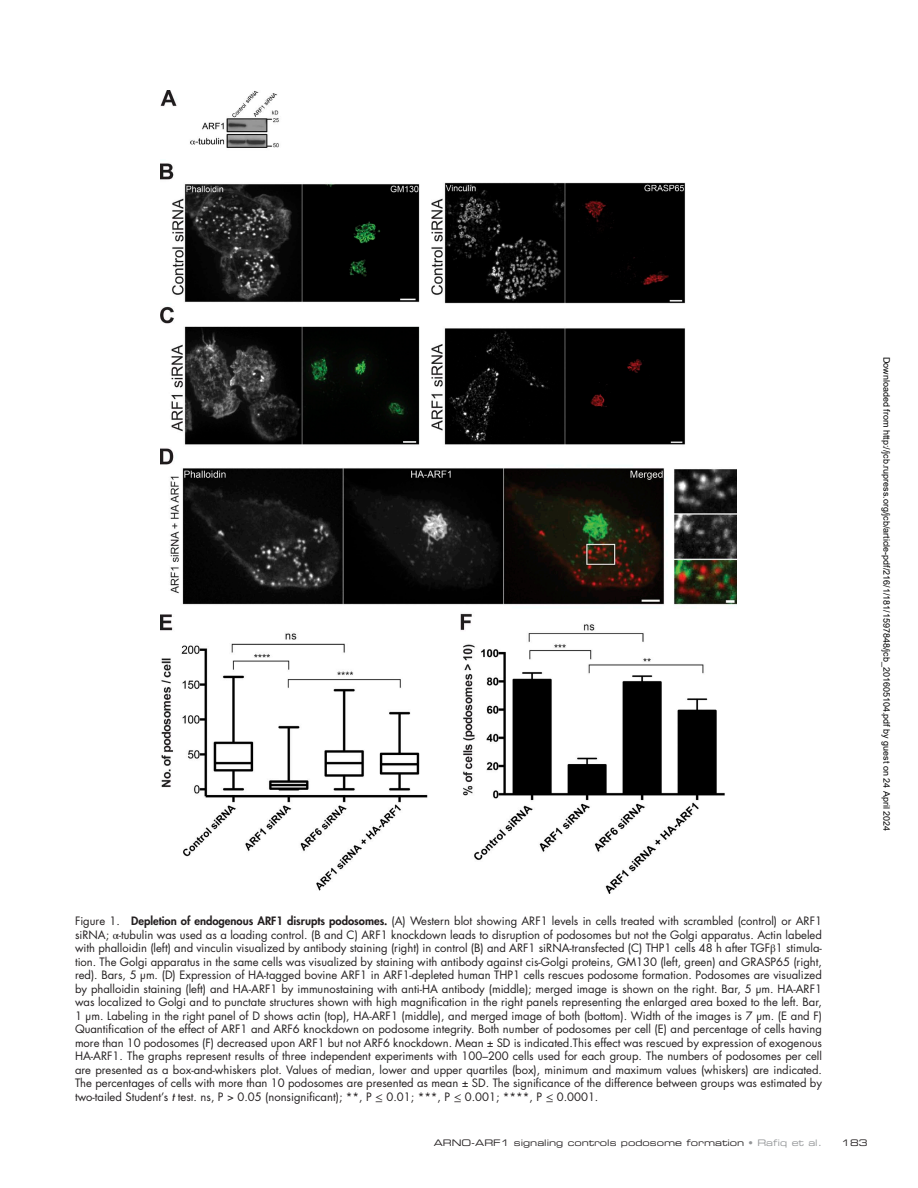
<style>
.page{position:relative;width:918px;height:1188px;background:#fff}
.page>*{position:absolute;margin:0;border:0;box-sizing:border-box;transform-origin:0 0}
.t1{font:11.25px/13.5px "Futura Std";color:#231f20;text-align:justify}
.t2{font:9px "Arial";color:#000}
.t3{font:9px "Eurostile LT Std Ex 2";color:#231f20}
.s1{font-weight:800}
.s2{font-family:"STIX General"}
.s3{font-weight:500;font-style:italic}
.s4{color:#949698}
</style>
<div class="page">
<img style="left:161px;top:90px;width:575px;height:804px">
<p class="t2" style="left:890px;top:357px;width:476px;rotate:90deg">Downloaded from http://jcb.rupress.org/jcb/article-pdf/216/1/181/1597848/jcb_201605104.pdf by guest on 24 April 2024</p>
<p class="t1" style="left:75px;top:914px;width:749px">Figure 1. <span class="s1">Depletion of endogenous ARF1 disrupts podosomes.</span> (A) Western blot showing ARF1 levels in cells treated with scrambled (control) or ARF1 siRNA; <span class="s2">α</span>-tubulin was used as a loading control. (B and C) ARF1 knockdown leads to disruption of podosomes but not the Golgi apparatus. Actin labeled with phalloidin (left) and vinculin visualized by antibody staining (right) in control (B) and ARF1 siRNA-transfected (C) THP1 cells 48 h after TGF<span class="s2">β</span>1 stimula&shy;tion. The Golgi apparatus in the same cells was visualized by staining with antibody against cis-Golgi proteins, GM130 (left, green) and GRASP65 (right, red). Bars, 5 µm. (D) Expression of HA-tagged bovine ARF1 in ARF1-depleted human THP1 cells rescues podosome formation. Podosomes are visualized by phalloidin staining (left) and HA-ARF1 by immunostaining with anti-HA antibody (middle); merged image is shown on the right. Bar, 5 µm. HA-ARF1 was localized to Golgi and to punctate structures shown with high magnification in the right panels representing the enlarged area boxed to the left. Bar, 1 µm. Labeling in the right panel of D shows actin (top), HA-ARF1 (middle), and merged image of both (bottom). Width of the images is 7 µm. (E and F)<br>Quantification of the effect of ARF1 and ARF6 knockdown on podosome integrity. Both number of podosomes per cell (E) and percentage of cells having more than 10 podosomes (F) decreased upon ARF1 but not ARF6 knockdown. Mean ± SD is indicated.This effect was rescued by expression of exogenous HA-ARF1. The graphs represent results of three independent experiments with 100–200 cells used for each group. The numbers of podosomes per cell are presented as a box-and-whiskers plot. Values of median, lower and upper quartiles (box), minimum and maximum values (whiskers) are indicated.<br>The percentages of cells with more than 10 podosomes are presented as mean ± SD. The significance of the difference between groups was estimated by two-tailed Student’s <span class="s3">t</span> test. ns, P &gt; 0.05 (nonsignificant); **, P <span class="s2">≤</span> 0.01; ***, P <span class="s2">≤</span> 0.001; ****, P <span class="s2">≤</span> 0.0001.</p>
<p class="t3" style="left:434px;top:1136px;width:390px">ARNO-ARF1 signaling controls podosome formation <span class="s4">• Rafiq et al.</span></p>
<p class="t3" style="left:841px;top:1136px;width:28px">183</p>
</div>
